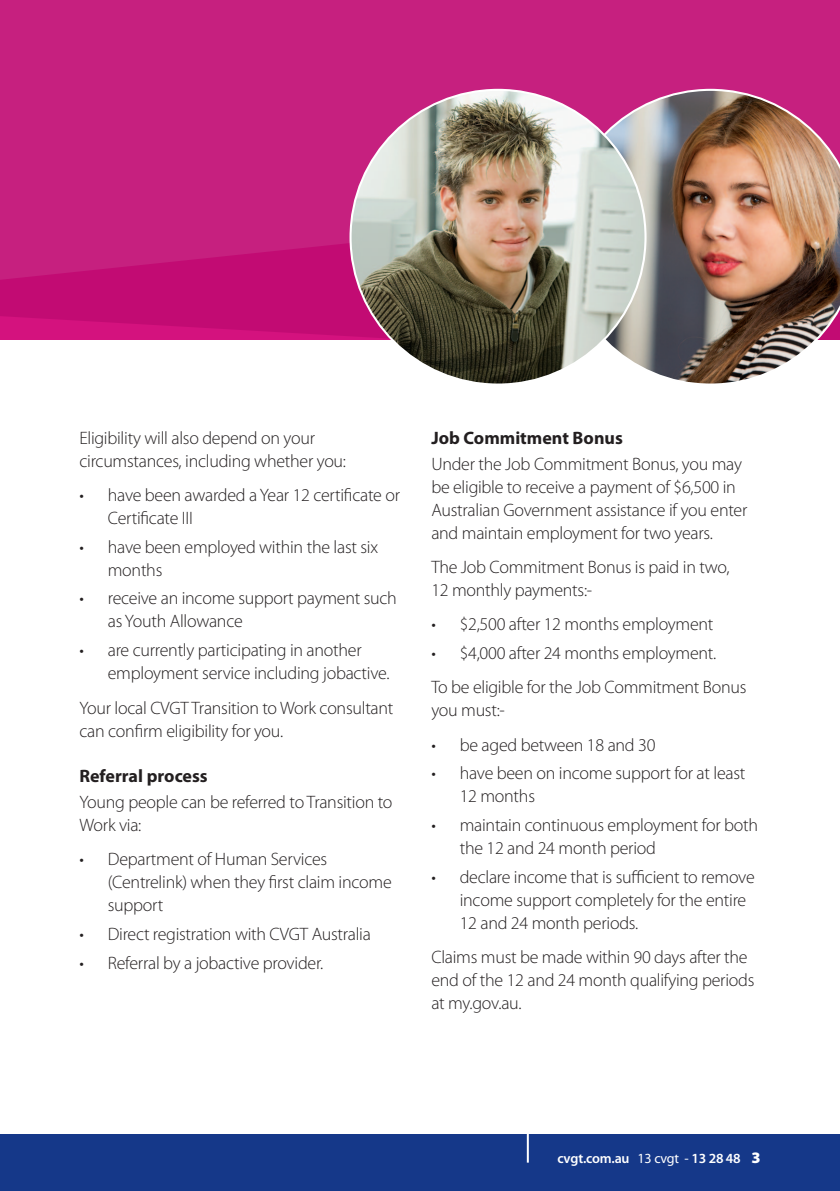
<style>
.page{position:relative;width:840px;height:1191px;background:#fff}
.page>*{position:absolute;margin:0;border:0;box-sizing:border-box;transform-origin:0 0}
.t1{font:300 18px/23px "Myriad Pro";letter-spacing:-.015em;color:#231f20}
.t2{font:700 18px "Myriad Pro";color:#231f20}
.t3{font:600 14px "Myriad Pro";letter-spacing:-.015em;color:#fff}
.s1{font-weight:400}
.s2{font-weight:900;font-size:16px}
</style>
<div class="page">
<svg style="left:0;top:0;width:839px;height:340px;background:#c51d7d"></svg>
<div style="left:0;top:1134px;width:839px;height:57px;background:#153889"></div>
<hr style="left:526px;top:1134px;width:2px;height:28px;background:#fff">
<img style="left:561px;top:89px;width:278px;height:295px">
<img style="left:350px;top:90px;width:295px;height:294px;border-radius:147px">
<p class="t1" style="left:79px;top:426px;width:268px">Eligibility will also depend on your circumstances, including whether you:</p>
<p class="t1" style="left:108px;top:483px;width:293px;text-indent:-28px">• have been awarded a Year 12 certificate or<br>Certificate III</p>
<p class="t1" style="left:108px;top:535px;width:271px;text-indent:-28px">• have been employed within the last six months</p>
<p class="t1" style="left:108px;top:587px;width:290px;text-indent:-28px">• receive an income support payment such as Youth Allowance</p>
<p class="t1" style="left:108px;top:638px;width:283px;text-indent:-28px">• are currently participating in another employment service including jobactive.</p>
<p class="t1" style="left:79px;top:696px;width:315px">Your local CVGT Transition to Work consultant can confirm eligibility for you.</p>
<p class="t2" style="left:79px;top:764px;width:130px">Referral process</p>
<p class="t1" style="left:79px;top:790px;width:314px">Young people can be referred to Transition to<br>Work via:</p>
<p class="t1" style="left:108px;top:847px;width:285px;text-indent:-28px">• Department of Human Services (Centrelink) when they first claim income support</p>
<p class="t1" style="left:79px;top:922px;width:293px">• Direct registration with CVGT Australia</p>
<p class="t1" style="left:79px;top:951px;width:245px">• Referral by a jobactive provider.</p>
<p class="t2" style="left:431px;top:426px;width:193px">Job Commitment Bonus</p>
<p class="t1" style="left:431px;top:452px;width:317px">Under the Job Commitment Bonus, you may be eligible to receive a payment of $6,500 in Australian Government assistance if you enter and maintain employment for two years.</p>
<p class="t1" style="left:431px;top:555px;width:299px">The Job Commitment Bonus is paid in two,<br>12 monthly payments:-</p>
<p class="t1" style="left:431px;top:612px;width:283px">• $2,500 after 12 months employment</p>
<p class="t1" style="left:431px;top:635px;width:316px;line-height:34.4px">• $4,000 after 24 months employment.<br>To be eligible for the Job Commitment Bonus</p>
<p class="t1" style="left:431px;top:698px;width:75px">you must:-</p>
<p class="t1" style="left:431px;top:733px;width:225px">• be aged between 18 and 30</p>
<p class="t1" style="left:459px;top:761px;width:287px;text-indent:-28px">• have been on income support for at least<br>12 months</p>
<p class="t1" style="left:459px;top:813px;width:299px;text-indent:-28px">• maintain continuous employment for both the 12 and 24 month period</p>
<p class="t1" style="left:459px;top:865px;width:296px;text-indent:-28px">• declare income that is sufficient to remove income support completely for the entire<br>12 and 24 month periods.</p>
<p class="t1" style="left:431px;top:945px;width:324px">Claims must be made within 90 days after the end of the 12 and 24 month qualifying periods at my.gov.au.</p>
<p class="t3" style="left:557px;top:1149px;width:204px">cvgt.com.au <span class="s1">13 cvgt -</span> 13 28 48 <span class="s2">3</span></p>
</div>
